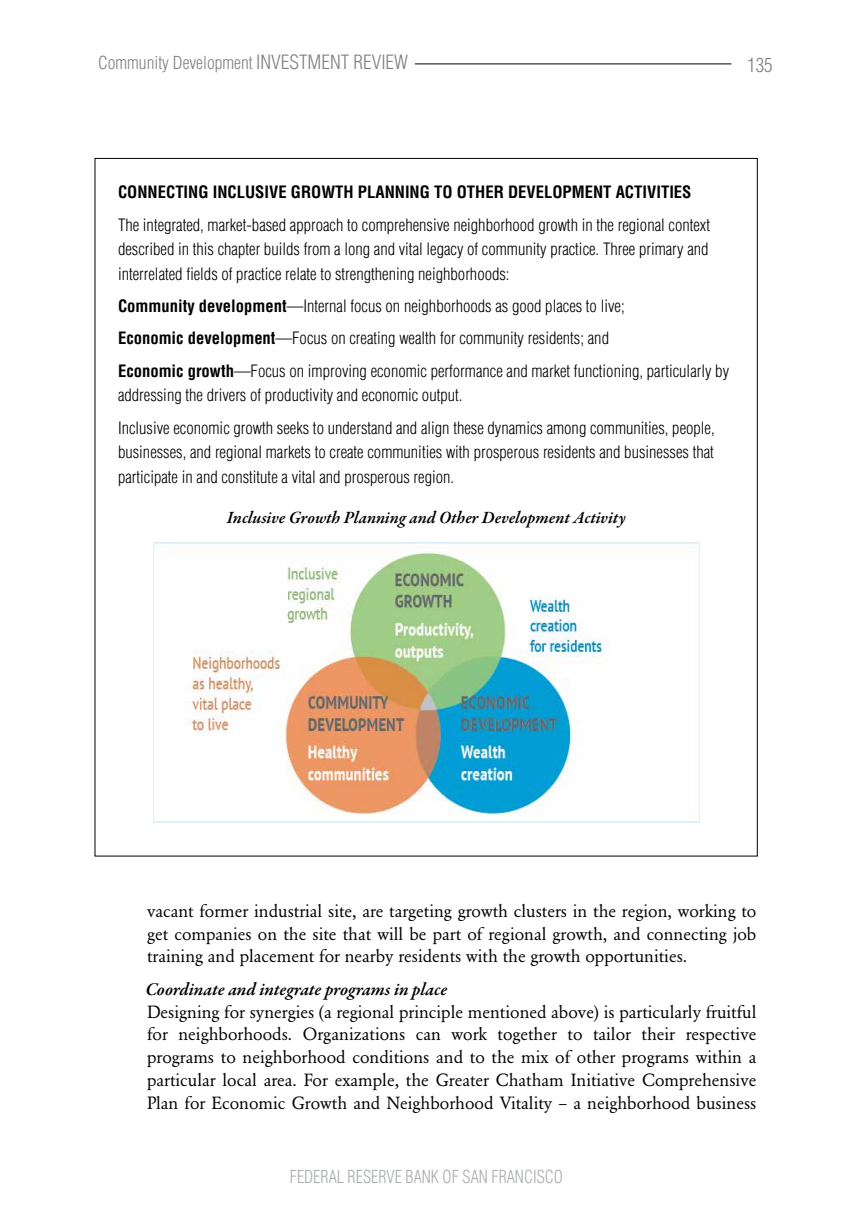
<style>
.page{position:relative;width:851px;height:1229px;background:#fff}
.page>*{position:absolute;margin:0;border:0;box-sizing:border-box;transform-origin:0 0}
.t1{font:300 condensed 19.25px "Helvetica";color:#7e8083}
.t2{font:italic 600 18.38px "Garamond Premr Pro";letter-spacing:-.005em;color:#000}
.t3{font:17.5px/22.8px "Garamond BE";color:#000;text-align:justify}
.t4{font:italic 600 17.5px "Garamond Premr Pro";letter-spacing:-.005em;color:#000}
.t5{font:300 condensed 17.5px "Helvetica";color:#7e8083}
.t6{font:300 condensed 17.5px "Helvetica";color:#a9abae;scale:.93 1}
.t7{font:300 condensed 16.62px/24.5px "Helvetica";color:#000}
.t8{font:700 condensed 16.62px "Helvetica";color:#000}
.s1{font-size:19.25px}
.s2{font-weight:700}
</style>
<div class="page">
<hr style="left:415px;top:63px;width:316px;height:1px;background:#000">
<img style="left:153px;top:543px;width:546px;height:279px">
<p class="t5" style="left:98px;top:53px;width:311px">Community Development <span class="s1">INVESTMENT REVIEW</span></p>
<p class="t1" style="left:747px;top:53px;width:27px">135</p>
<p class="t8" style="left:118px;top:182px;width:575px">CONNECTING INCLUSIVE GROWTH PLANNING TO OTHER DEVELOPMENT ACTIVITIES</p>
<p class="t7" style="left:118px;top:212px;width:593px;text-align:justify">The integrated, market-based approach to comprehensive neighborhood growth in the regional context described in this chapter builds from a long and vital legacy of community practice. Three primary and interrelated fields of practice relate to strengthening neighborhoods:</p>
<p class="t7" style="left:118px;top:290px;width:612px;line-height:32.4px"><span class="s2">Community development</span>—Internal focus on neighborhoods as good places to live;<br><span class="s2">Economic development</span>—Focus on creating wealth for community residents; and<br><span class="s2">Economic growth</span>—Focus on improving economic performance and market functioning, particularly by</p>
<p class="t7" style="left:118px;top:379px;width:598px;line-height:32.4px">addressing the drivers of productivity and economic output.<br>Inclusive economic growth seeks to understand and align these dynamics among communities, people,</p>
<p class="t7" style="left:118px;top:440px;width:597px">businesses, and regional markets to create communities with prosperous residents and businesses that participate in and constitute a vital and prosperous region.</p>
<p class="t4" style="left:227px;top:506px;width:400px">Inclusive Growth Planning and Other Development Activity</p>
<p class="t3" style="left:147px;top:899px;width:610px">vacant former industrial site, are targeting growth clusters in the region, working to get companies on the site that will be part of regional growth, and connecting job training and placement for nearby residents with the growth opportunities.</p>
<p class="t2" style="left:145px;top:977px;width:303px">Coordinate and integrate programs in place</p>
<p class="t3" style="left:147px;top:1000px;width:611px">Designing for synergies (a regional principle mentioned above) is particularly fruitful for neighborhoods. Organizations can work together to tailor their respective programs to neighborhood conditions and to the mix of other programs within a particular local area. For example, the Greater Chatham Initiative Comprehensive Plan for Economic Growth and Neighborhood Vitality – a neighborhood business</p>
<p class="t6" style="left:290px;top:1166px;width:295px">FEDERAL RESERVE BANK OF SAN FRANCISCO</p>
</div>
